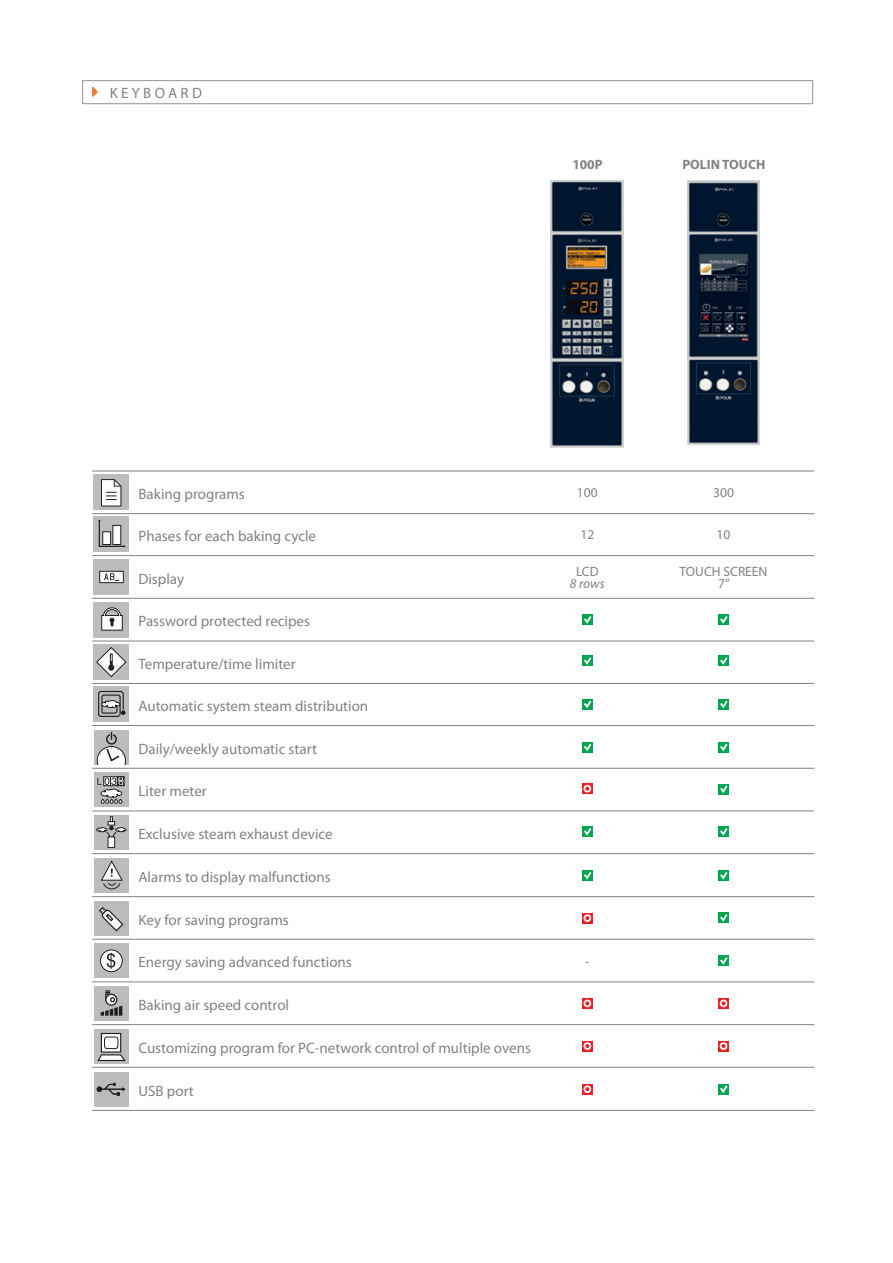
<style>
.page{position:relative;width:893px;height:1263px;background:#fff}
.page>*{position:absolute;margin:0;border:0;box-sizing:border-box;transform-origin:0 0}
.t1{font:15px "Myriad Pro";color:#808285}
.t2{font:15px "Myriad Pro";letter-spacing:.22em;color:#808285}
.t3{font:13.5px/12px "Myriad Pro";color:#808285;text-align:center}
.t4{font:700 13.5px "Myriad Pro";color:#808285}
.t5{font:italic 13.5px "Myriad Pro";color:#808285}
</style>
<div class="page">
<img style="left:551px;top:180px;width:73px;height:267px">
<img style="left:687px;top:180px;width:73px;height:264px">
<div style="left:94px;top:559px;width:35px;height:36px;background:#bcbdbb"></div>
<div style="left:94px;top:602px;width:35px;height:35px;background:#bcbdbb"></div>
<div style="left:94px;top:644px;width:35px;height:36px;background:#bcbdbb"></div>
<div style="left:94px;top:687px;width:35px;height:35px;background:#bcbdbb"></div>
<svg style="left:582px;top:998px;width:11px;height:11px"></svg>
<div style="left:583px;top:999px;width:8px;height:8px;border:2px solid #fff;border-radius:50%"></div>
<svg style="left:582px;top:913px;width:11px;height:10px"></svg>
<div style="left:583px;top:914px;width:8px;height:8px;border:2px solid #fff;border-radius:50%"></div>
<svg style="left:582px;top:783px;width:11px;height:11px"></svg>
<div style="left:583px;top:785px;width:8px;height:7px;border:2px solid #fff;border-radius:50%"></div>
<svg style="left:582px;top:1041px;width:11px;height:10px"></svg>
<div style="left:583px;top:1042px;width:8px;height:8px;border:2px solid #fff;border-radius:50%"></div>
<svg style="left:718px;top:998px;width:11px;height:11px"></svg>
<div style="left:720px;top:999px;width:7px;height:8px;border:2px solid #fff;border-radius:50%"></div>
<svg style="left:582px;top:614px;width:11px;height:11px"></svg>
<svg style="left:718px;top:614px;width:11px;height:11px"></svg>
<svg style="left:582px;top:655px;width:11px;height:11px"></svg>
<svg style="left:718px;top:655px;width:11px;height:11px"></svg>
<svg style="left:582px;top:699px;width:11px;height:11px"></svg>
<svg style="left:718px;top:699px;width:11px;height:11px"></svg>
<svg style="left:582px;top:742px;width:11px;height:11px"></svg>
<svg style="left:718px;top:742px;width:11px;height:11px"></svg>
<svg style="left:718px;top:784px;width:11px;height:11px"></svg>
<svg style="left:718px;top:912px;width:11px;height:11px"></svg>
<svg style="left:718px;top:955px;width:11px;height:11px"></svg>
<svg style="left:718px;top:1084px;width:11px;height:11px"></svg>
<svg style="left:98px;top:686px;width:31px;height:31px"></svg>
<svg style="left:718px;top:1041px;width:11px;height:10px"></svg>
<div style="left:720px;top:1042px;width:7px;height:8px;border:2px solid #fff;border-radius:50%"></div>
<div style="left:94px;top:1029px;width:34px;height:34px;background:#bcbdbb"></div>
<svg style="left:103px;top:1035px;width:16px;height:16px"></svg>
<div style="left:101px;top:1033px;width:20px;height:20px;border:1px solid #231f20"></div>
<div style="left:104px;top:1037px;width:14px;height:11px;background:#fff;border-radius:3px"></div>
<div style="left:104px;top:1036px;width:14px;height:13px;border:1px solid #231f20;border-radius:3px"></div>
<svg style="left:97px;top:1054px;width:29px;height:8px"></svg>
<div style="left:94px;top:901px;width:34px;height:34px;background:#bcbdbb"></div>
<svg style="left:99px;top:907px;width:25px;height:25px"></svg>
<div style="left:94px;top:730px;width:34px;height:34px;background:#bcbdbb"></div>
<svg style="left:97px;top:732px;width:29px;height:32px"></svg>
<div style="left:94px;top:773px;width:34px;height:34px;background:#bcbdbb"></div>
<svg style="left:97px;top:773px;width:32px;height:31px"></svg>
<div style="left:94px;top:944px;width:34px;height:34px;background:#bcbdbb"></div>
<svg style="left:100px;top:950px;width:22px;height:22px"></svg>
<div style="left:100px;top:949px;width:23px;height:23px;border:1px solid #231f20;border-radius:50%"></div>
<svg style="left:107px;top:953px;width:8px;height:16px"></svg>
<svg style="left:582px;top:826px;width:11px;height:11px"></svg>
<svg style="left:718px;top:826px;width:11px;height:11px"></svg>
<div style="left:94px;top:815px;width:34px;height:34px;background:#bcbdbb"></div>
<div style="left:108px;top:836px;width:7px;height:12px;border:1px solid #231f20"></div>
<svg style="left:96px;top:816px;width:33px;height:30px"></svg>
<div style="left:94px;top:986px;width:34px;height:34px;background:#bcbdbb"></div>
<svg style="left:101px;top:990px;width:21px;height:26px"></svg>
<div style="left:82px;top:80px;width:731px;height:24px;border:1px solid #939598"></div>
<svg style="left:92px;top:87px;width:6px;height:10px"></svg>
<hr style="left:92px;top:471px;width:722px;height:1px;background:#808285">
<hr style="left:92px;top:513px;width:722px;height:1px;background:#808285">
<hr style="left:92px;top:555px;width:722px;height:1px;background:#808285">
<hr style="left:92px;top:598px;width:722px;height:1px;background:#808285">
<hr style="left:92px;top:641px;width:722px;height:1px;background:#808285">
<hr style="left:92px;top:683px;width:722px;height:1px;background:#808285">
<hr style="left:92px;top:725px;width:722px;height:1px;background:#808285">
<hr style="left:92px;top:768px;width:722px;height:1px;background:#808285">
<hr style="left:92px;top:811px;width:722px;height:1px;background:#808285">
<hr style="left:92px;top:939px;width:722px;height:1px;background:#808285">
<hr style="left:92px;top:982px;width:722px;height:1px;background:#808285">
<hr style="left:92px;top:1024px;width:722px;height:1px;background:#808285">
<hr style="left:92px;top:1067px;width:722px;height:1px;background:#808285">
<svg style="left:582px;top:1084px;width:11px;height:10px"></svg>
<div style="left:583px;top:1085px;width:8px;height:8px;border:2px solid #fff;border-radius:50%"></div>
<div style="left:94px;top:1072px;width:34px;height:34px;background:#bcbdbb"></div>
<hr style="left:92px;top:1110px;width:722px;height:1px;background:#808285">
<hr style="left:92px;top:853px;width:722px;height:1px;background:#808285">
<hr style="left:92px;top:896px;width:722px;height:1px;background:#808285">
<svg style="left:582px;top:870px;width:11px;height:11px"></svg>
<svg style="left:718px;top:870px;width:11px;height:11px"></svg>
<svg style="left:101px;top:607px;width:22px;height:24px"></svg>
<div style="left:94px;top:475px;width:35px;height:35px;background:#bcbdbb"></div>
<svg style="left:101px;top:479px;width:21px;height:28px"></svg>
<div style="left:94px;top:517px;width:35px;height:35px;background:#bcbdbb"></div>
<div style="left:100px;top:571px;width:23px;height:12px;background:#fff"></div>
<div style="left:99px;top:571px;width:25px;height:12px;border:1px solid #231f20"></div>
<svg style="left:104px;top:573px;width:15px;height:8px"></svg>
<svg style="left:98px;top:519px;width:28px;height:29px"></svg>
<div style="left:103px;top:532px;width:8px;height:12px;background:#fff"></div>
<div style="left:102px;top:531px;width:9px;height:14px;border:1px solid #231f20"></div>
<div style="left:113px;top:525px;width:8px;height:19px;background:#fff"></div>
<div style="left:112px;top:525px;width:9px;height:20px;border:1px solid #231f20"></div>
<svg style="left:96px;top:647px;width:31px;height:31px"></svg>
<svg style="left:97px;top:1083px;width:28px;height:13px"></svg>
<div style="left:94px;top:858px;width:35px;height:34px;background:#bcbdbb"></div>
<svg style="left:100px;top:860px;width:23px;height:30px"></svg>
<p class="t2" style="left:110px;top:83px;width:94px">KEYBOARD</p>
<p class="t4" style="left:572px;top:156px;width:32px">100P</p>
<p class="t4" style="left:682px;top:156px;width:85px">POLIN TOUCH</p>
<p class="t1" style="left:138px;top:485px;width:108px">Baking programs</p>
<p class="t1" style="left:138px;top:527px;width:179px">Phases for each baking cycle</p>
<p class="t3" style="left:577px;top:487px;width:22px">100</p>
<p class="t3" style="left:713px;top:487px;width:22px">300</p>
<p class="t3" style="left:580px;top:529px;width:15px">12</p>
<p class="t3" style="left:717px;top:529px;width:15px">10</p>
<p class="t3" style="left:680px;top:565px;width:89px">TOUCH SCREEN<br>7”</p>
<p class="t3" style="left:576px;top:565px;width:24px">LCD</p>
<p class="t1" style="left:138px;top:569px;width:47px">Display</p>
<p class="t5" style="left:570px;top:575px;width:36px">8 rows</p>
<p class="t1" style="left:138px;top:612px;width:173px">Password protected recipes</p>
<p class="t1" style="left:138px;top:654px;width:159px">Temperature/time limiter</p>
<p class="t1" style="left:138px;top:697px;width:231px">Automatic system steam distribution</p>
<p class="t1" style="left:138px;top:739px;width:180px">Daily/weekly automatic start</p>
<p class="t1" style="left:138px;top:782px;width:70px">Liter meter</p>
<p class="t1" style="left:138px;top:825px;width:196px">Exclusive steam exhaust device</p>
<p class="t1" style="left:138px;top:868px;width:194px">Alarms to display malfunctions</p>
<p class="t1" style="left:138px;top:910px;width:152px">Key for saving programs</p>
<p class="t1" style="left:138px;top:953px;width:215px">Energy saving advanced functions</p>
<p class="t1" style="left:138px;top:996px;width:152px">Baking air speed control</p>
<p class="t1" style="left:138px;top:1038px;width:394px">Customizing program for PC-network control of multiple ovens</p>
<p class="t1" style="left:138px;top:1081px;width:57px">USB port</p>
<p class="t3" style="left:585px;top:955px;width:6px">-</p>
</div>
